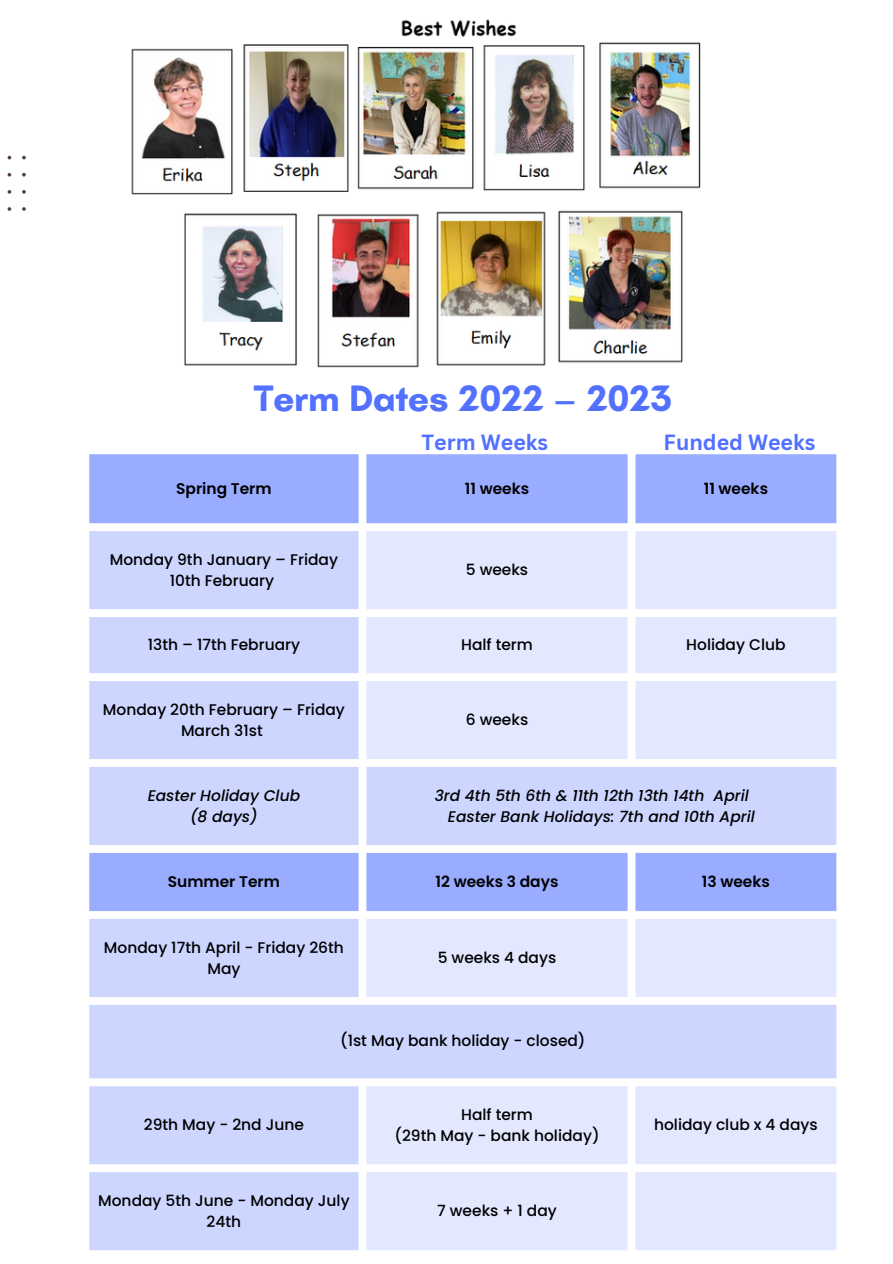
<style>
.page{position:relative;width:893px;height:1264px;background:#fff}
.page>*{position:absolute;margin:0;border:0;box-sizing:border-box;transform-origin:0 0}
.t1{font:700 37.5px "Batangas";color:#5271ff}
.t2{font:700 21.45px "Canva Sans";color:#5271ff}
.t3{font:500 15.45px/21.3px "Poppins";color:#000;text-align:center}
.t4{font:italic 500 15.45px/21.3px "Poppins";color:#000;text-align:center}
.t5{font:600 15.45px "Poppins";color:#000}
</style>
<div class="page">
<svg style="left:22px;top:173px;width:4px;height:3px"></svg>
<svg style="left:8px;top:190px;width:3px;height:4px"></svg>
<svg style="left:22px;top:190px;width:4px;height:4px"></svg>
<svg style="left:22px;top:156px;width:4px;height:3px"></svg>
<svg style="left:8px;top:207px;width:3px;height:4px"></svg>
<svg style="left:22px;top:207px;width:4px;height:4px"></svg>
<div style="left:89px;top:454px;width:747px;height:70px;background:#99acff"></div>
<svg style="left:89px;top:531px;width:277px;height:719px;background:#ced7ff"></svg>
<svg style="left:366px;top:531px;width:470px;height:719px;background:#dbe1ff"></svg>
<img style="left:131px;top:19px;width:570px;height:349px">
<h1 class="t1" style="left:254px;top:376px;width:419px">Term Dates 2022 – 2023</h1>
<h2 class="t2" style="left:421px;top:427px;width:128px">Term Weeks</h2>
<h2 class="t2" style="left:663px;top:427px;width:153px">Funded Weeks</h2>
<p class="t5" style="left:176px;top:477px;width:97px">Spring Term</p>
<p class="t5" style="left:465px;top:477px;width:66px">11 weeks</p>
<p class="t5" style="left:703px;top:477px;width:66px">11 weeks</p>
<p class="t3" style="left:110px;top:549px;width:230px">Monday 9th January – Friday<br>10th February</p>
<p class="t3" style="left:466px;top:559px;width:64px">5 weeks</p>
<p class="t3" style="left:148px;top:633px;width:154px">13th – 17th February</p>
<p class="t3" style="left:461px;top:633px;width:73px">Half term</p>
<p class="t3" style="left:686px;top:633px;width:101px">Holiday Club</p>
<p class="t3" style="left:103px;top:698px;width:243px">Monday 20th February – Friday<br>March 31st</p>
<p class="t3" style="left:465px;top:708px;width:64px">6 weeks</p>
<p class="t4" style="left:148px;top:784px;width:154px">Easter Holiday Club (8 days)</p>
<p class="t4" style="left:448px;top:784px;width:308px;text-align:left;text-indent:-13px">3rd 4th 5th 6th &amp; 11th 12th 13th 14th April<br>Easter Bank Holidays: 7th and 10th April</p>
<p class="t5" style="left:168px;top:870px;width:114px">Summer Term</p>
<p class="t5" style="left:435px;top:870px;width:124px">12 weeks 3 days</p>
<p class="t5" style="left:701px;top:870px;width:69px">13 weeks</p>
<p class="t3" style="left:104px;top:936px;width:241px">Monday 17th April - Friday 26th<br>May</p>
<p class="t3" style="left:437px;top:946px;width:120px">5 weeks 4 days</p>
<p class="t3" style="left:340px;top:1030px;width:247px">(1st May bank holiday - closed)</p>
<p class="t3" style="left:144px;top:1113px;width:162px">29th May - 2nd June</p>
<p class="t3" style="left:394px;top:1103px;width:207px">Half term<br>(29th May - bank holiday)</p>
<p class="t3" style="left:654px;top:1113px;width:165px">holiday club x 4 days</p>
<p class="t3" style="left:98px;top:1189px;width:253px">Monday 5th June - Monday July<br>24th</p>
<p class="t3" style="left:437px;top:1199px;width:121px">7 weeks + 1 day</p>
</div>
